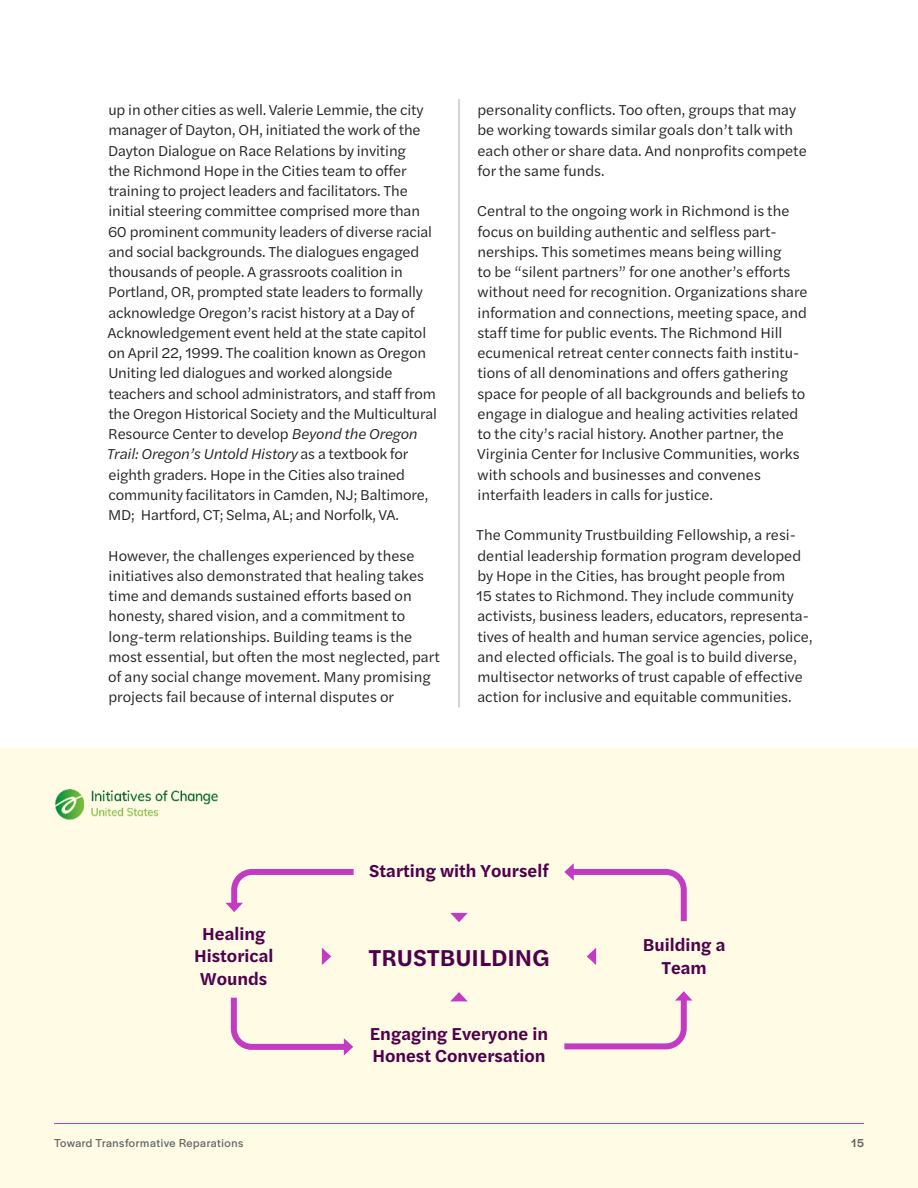
<style>
.page{position:relative;width:918px;height:1188px;background:#fff}
.page>*{position:absolute;margin:0;border:0;box-sizing:border-box;transform-origin:0 0}
.t1{font:600 24px "Halyard Text";color:#4f004d}
.t2{font:600 18px/22.5px "Halyard Text";color:#4f004d;text-align:center}
.body{font:15px/20.2px "Halyard Text";color:#231f20}
.t3{font:12px "Halyard Display";letter-spacing:.045em;color:#636366}
.t4{font:500 12px "Halyard Display";color:#636366}
.s1{font-style:italic}
</style>
<div class="page">
<div style="left:0;top:749px;width:918px;height:439px;background:#fffbe4"></div>
<hr style="left:459px;top:99px;width:1px;height:608px;background:#c7c8ca">
<img style="left:54px;top:789px;width:164px;height:31px">
<svg style="left:450px;top:913px;width:18px;height:9px"></svg>
<svg style="left:450px;top:992px;width:17px;height:9px"></svg>
<svg style="left:226px;top:869px;width:128px;height:43px"></svg>
<svg style="left:564px;top:863px;width:123px;height:59px"></svg>
<svg style="left:230px;top:997px;width:123px;height:59px"></svg>
<svg style="left:564px;top:991px;width:128px;height:59px"></svg>
<svg style="left:587px;top:948px;width:9px;height:17px"></svg>
<svg style="left:322px;top:948px;width:9px;height:17px"></svg>
<hr style="left:54px;top:1123px;width:810px;height:1px;background:#c23bc2">
<p class="body" style="left:107px;top:99px;width:332px">up in other cities as well. Valerie Lemmie, the city manager of Dayton, OH, initiated the work of the Dayton Dialogue on Race Relations by inviting<br>the Richmond Hope in the Cities team to offer training to project leaders and facilitators. The initial steering committee comprised more than 60 prominent community leaders of diverse racial and social backgrounds. The dialogues engaged thousands of people. A grassroots coalition in Portland, OR, prompted state leaders to formally acknowledge Oregon’s racist history at a Day of Acknowledgement event held at the state capitol on April 22, 1999. The coalition known as Oregon Uniting led dialogues and worked alongside teachers and school administrators, and staff from the Oregon Historical Society and the Multicultural Resource Center to develop <span class="s1">Beyond the Oregon Trail: Oregon’s Untold History</span> as a textbook for eighth graders. Hope in the Cities also trained community facilitators in Camden, NJ; Baltimore, MD; Hartford, CT; Selma, AL; and Norfolk, VA.</p>
<p class="body" style="left:108px;top:545px;width:333px">However, the challenges experienced by these initiatives also demonstrated that healing takes time and demands sustained efforts based on honesty, shared vision, and a commitment to long-term relationships. Building teams is the most essential, but often the most neglected, part of any social change movement. Many promising projects fail because of internal disputes or</p>
<p class="body" style="left:477px;top:99px;width:331px">personality conflicts. Too often, groups that may be working towards similar goals don’t talk with each other or share data. And nonprofits compete for the same funds.</p>
<p class="body" style="left:477px;top:200px;width:332px">Central to the ongoing work in Richmond is the focus on building authentic and selfless part&shy;nerships. This sometimes means being willing<br>to be “silent partners” for one another’s efforts without need for recognition. Organizations share information and connections, meeting space, and staff time for public events. The Richmond Hill ecumenical retreat center connects faith institu&shy;tions of all denominations and offers gathering space for people of all backgrounds and beliefs to engage in dialogue and healing activities related to the city’s racial history. Another partner, the Virginia Center for Inclusive Communities, works with schools and businesses and convenes interfaith leaders in calls for justice.</p>
<p class="body" style="left:476px;top:524px;width:338px">The Community Trustbuilding Fellowship, a resi&shy;dential leadership formation program developed by Hope in the Cities, has brought people from<br>15 states to Richmond. They include community activists, business leaders, educators, representa&shy;tives of health and human service agencies, police, and elected officials. The goal is to build diverse, multisector networks of trust capable of effective action for inclusive and equitable communities.</p>
<p class="t2" style="left:369px;top:858px;width:181px">Starting with Yourself</p>
<p class="t2" style="left:194px;top:921px;width:81px">Healing<br>Historical<br>Wounds</p>
<p class="t2" style="left:643px;top:933px;width:84px">Building a<br>Team</p>
<p class="t1" style="left:369px;top:940px;width:182px">TRUSTBUILDING</p>
<p class="t2" style="left:370px;top:1021px;width:180px;text-align:left">Engaging Everyone in<br>Honest Conversation</p>
<p class="t3" style="left:54px;top:1135px;width:191px">Toward Transformative Reparations</p>
<p class="t4" style="left:851px;top:1134px;width:14px">15</p>
</div>
